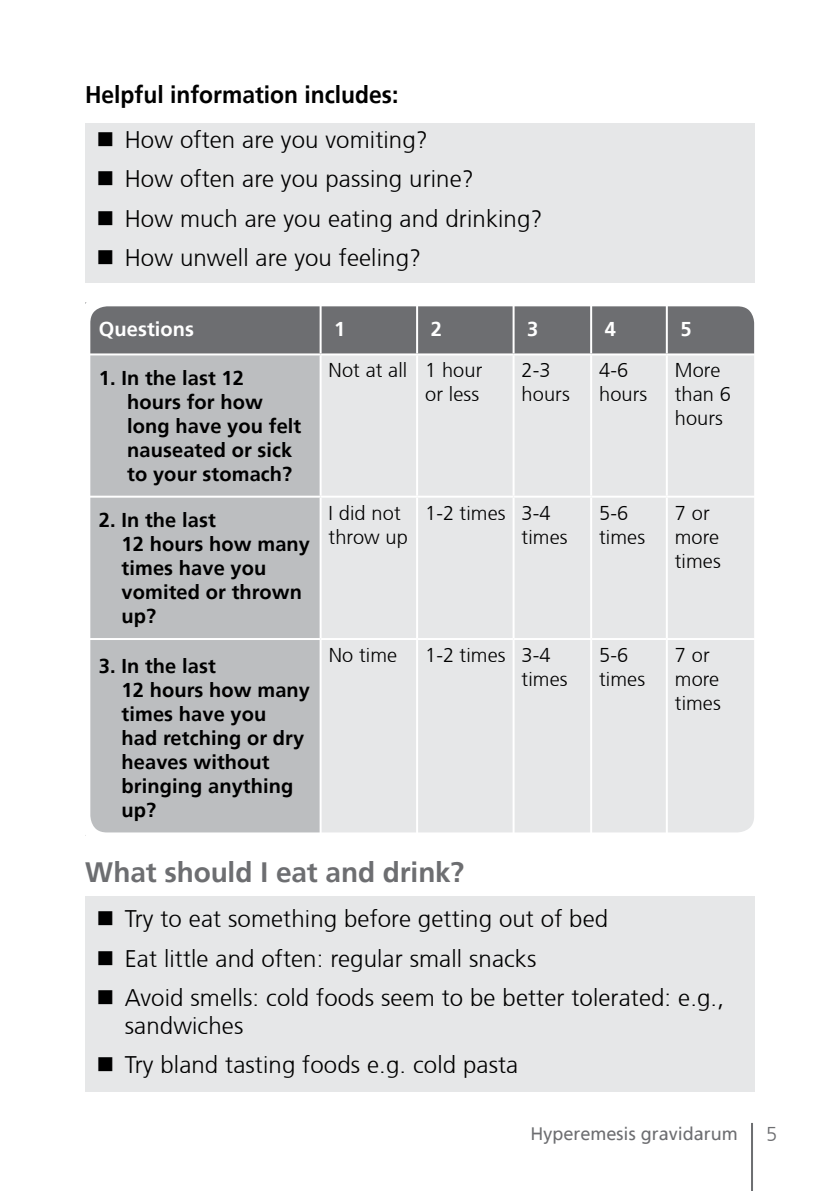
<style>
.page{position:relative;width:840px;height:1191px;background:#fff}
.page>*{position:absolute;margin:0;border:0;box-sizing:border-box;transform-origin:0 0}
.t1{font:700 28px "Frutiger";letter-spacing:-.005em;color:#6d6e71}
.t2{font:300 24px/28px "Frutiger CE";letter-spacing:.005em;color:#000}
.t3{font:700 24px "Frutiger";color:#000;scale:.95 1}
.t4{font:700 20px/24px "Frutiger";letter-spacing:.005em;color:#000}
.t5{font:300 20px/24px "Frutiger CE";letter-spacing:.005em;color:#000}
.t6{font:700 20px "Frutiger";letter-spacing:.005em;color:#fff}
.t7{font:300 20px "Frutiger CE";color:#6d6e71}
.t8{font:18px "Frutiger Linotype";color:#6d6e71}
</style>
<div class="page">
<div style="left:85px;top:896px;width:669px;height:195px;background:#e6e7e8"></div>
<div style="left:85px;top:123px;width:669px;height:160px;background:#e6e7e8"></div>
<hr style="left:750px;top:1123px;width:2px;height:68px;background:#6d6e71">
<div style="left:91px;top:307px;width:661px;height:46px;background:#6d6e71"></div>
<div style="left:91px;top:355px;width:228px;height:476px;background:#bcbec0"></div>
<div style="left:322px;top:355px;width:430px;height:476px;background:#e6e7e8"></div>
<hr style="left:319px;top:302px;width:2px;height:51px;background:#fff">
<hr style="left:416px;top:302px;width:2px;height:51px;background:#fff">
<hr style="left:512px;top:302px;width:2px;height:51px;background:#fff">
<hr style="left:589px;top:302px;width:2px;height:51px;background:#fff">
<hr style="left:665px;top:302px;width:2px;height:51px;background:#fff">
<hr style="left:416px;top:355px;width:2px;height:140px;background:#fff">
<hr style="left:512px;top:355px;width:2px;height:140px;background:#fff">
<hr style="left:589px;top:355px;width:2px;height:140px;background:#fff">
<hr style="left:665px;top:355px;width:2px;height:140px;background:#fff">
<hr style="left:85px;top:495px;width:235px;height:2px;background:#fff">
<hr style="left:320px;top:495px;width:97px;height:2px;background:#fff">
<hr style="left:417px;top:495px;width:96px;height:2px;background:#fff">
<hr style="left:416px;top:497px;width:2px;height:141px;background:#fff">
<hr style="left:513px;top:495px;width:77px;height:2px;background:#fff">
<hr style="left:512px;top:497px;width:2px;height:141px;background:#fff">
<hr style="left:590px;top:495px;width:76px;height:2px;background:#fff">
<hr style="left:589px;top:497px;width:2px;height:141px;background:#fff">
<hr style="left:666px;top:495px;width:88px;height:2px;background:#fff">
<hr style="left:665px;top:497px;width:2px;height:141px;background:#fff">
<hr style="left:85px;top:638px;width:235px;height:2px;background:#fff">
<hr style="left:320px;top:638px;width:97px;height:2px;background:#fff">
<hr style="left:417px;top:638px;width:96px;height:2px;background:#fff">
<hr style="left:416px;top:640px;width:2px;height:195px;background:#fff">
<hr style="left:513px;top:638px;width:77px;height:2px;background:#fff">
<hr style="left:512px;top:640px;width:2px;height:195px;background:#fff">
<hr style="left:590px;top:638px;width:76px;height:2px;background:#fff">
<hr style="left:589px;top:640px;width:2px;height:195px;background:#fff">
<hr style="left:666px;top:638px;width:88px;height:2px;background:#fff">
<hr style="left:665px;top:640px;width:2px;height:195px;background:#fff">
<div style="left:78px;top:294px;width:687px;height:550px;border:12px solid #fff;border-radius:23px"></div>
<p class="t3" style="left:85px;top:81px;width:331px">Helpful information includes:</p>
<p class="t2" style="left:96px;top:125px;width:333px">■ How often are you vomiting?</p>
<p class="t2" style="left:96px;top:165px;width:379px">■ How often are you passing urine?</p>
<p class="t2" style="left:96px;top:204px;width:447px">■ How much are you eating and drinking?</p>
<p class="t2" style="left:96px;top:243px;width:326px">■ How unwell are you feeling?</p>
<p class="t6" style="left:99px;top:317px;width:97px">Questions</p>
<p class="t6" style="left:334px;top:317px;width:13px">1</p>
<p class="t6" style="left:430px;top:317px;width:13px">2</p>
<p class="t6" style="left:527px;top:317px;width:13px">3</p>
<p class="t6" style="left:604px;top:317px;width:13px">4</p>
<p class="t6" style="left:680px;top:317px;width:13px">5</p>
<p class="t4" style="left:127px;top:366px;width:175px;text-indent:-28px">1. In the last 12 hours for how long have you felt nauseated or sick to your stomach?</p>
<p class="t5" style="left:328px;top:358px;width:155px;text-align:right">Not at all 1 hour or less</p>
<p class="t5" style="left:521px;top:358px;width:50px">2-3 hours</p>
<p class="t5" style="left:599px;top:358px;width:50px">4-6 hours</p>
<p class="t5" style="left:674px;top:358px;width:58px">More than 6 hours</p>
<p class="t4" style="left:121px;top:508px;width:190px;text-indent:-23px">2. In the last<br>12 hours how many times have you vomited or thrown up?</p>
<p class="t5" style="left:328px;top:500px;width:81px">I did not throw up</p>
<p class="t5" style="left:521px;top:500px;width:47px;text-indent:-96px">1-2 times 3-4 times</p>
<p class="t5" style="left:599px;top:500px;width:47px">5-6 times</p>
<p class="t5" style="left:674px;top:500px;width:47px">7 or more times</p>
<p class="t4" style="left:121px;top:654px;width:190px;text-indent:-23px">3. In the last<br>12 hours how many times have you<br>had retching or dry heaves without bringing anything up?</p>
<p class="t5" style="left:328px;top:643px;width:70px">No time</p>
<p class="t5" style="left:521px;top:643px;width:47px;text-indent:-96px">1-2 times 3-4 times</p>
<p class="t5" style="left:599px;top:643px;width:47px">5-6 times</p>
<p class="t5" style="left:674px;top:643px;width:47px">7 or more times</p>
<p class="t1" style="left:85px;top:856px;width:380px">What should I eat and drink?</p>
<p class="t2" style="left:96px;top:904px;width:513px">■ Try to eat something before getting out of bed</p>
<p class="t2" style="left:96px;top:944px;width:441px">■ Eat little and often: regular small snacks</p>
<p class="t2" style="left:125px;top:983px;width:600px;text-indent:-28px">■ Avoid smells: cold foods seem to be better tolerated: e.g., sandwiches</p>
<p class="t2" style="left:96px;top:1050px;width:423px">■ Try bland tasting foods e.g. cold pasta</p>
<p class="t8" style="left:530px;top:1122px;width:209px">Hyperemesis gravidarum</p>
<p class="t7" style="left:765px;top:1122px;width:13px">5</p>
</div>
